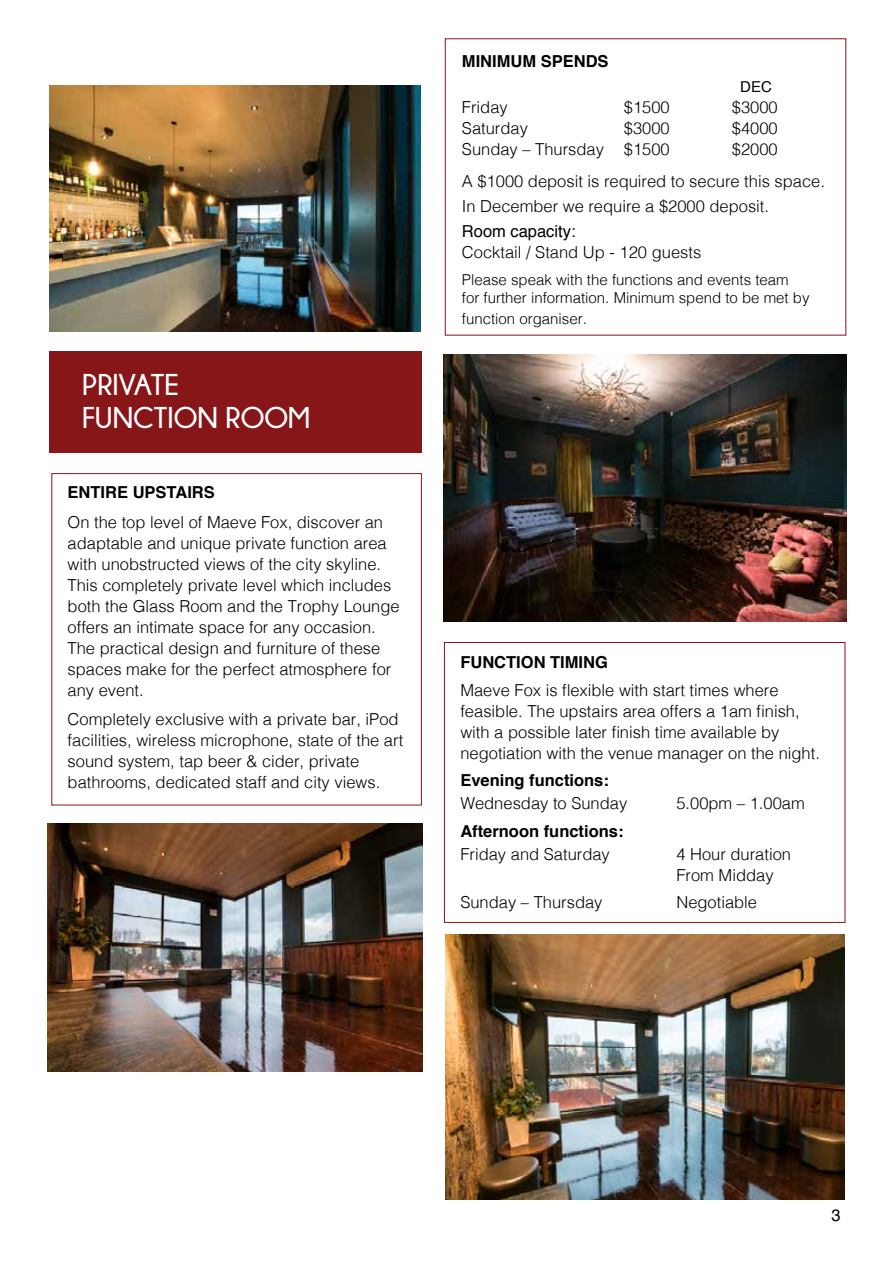
<style>
.page{position:relative;width:893px;height:1263px;background:#fff}
.page>*{position:absolute;margin:0;border:0;box-sizing:border-box;transform-origin:0 0}
.t1{font:700 30px/33px "Champagne&Limousines";color:#fff}
.t2{font:300 16.5px/21px "Helvetica";color:#000}
.t3{font:700 16.5px "Helvetica";color:#000}
.t4{font:16.5px "Helvetica";color:#000}
.t5{font:300 15px/18px "Helvetica";color:#000}
.t6{font:15px "Helvetica";color:#000}
</style>
<div class="page">
<div style="left:50px;top:351px;width:372px;height:102px;background:#871619"></div>
<div style="left:51px;top:473px;width:371px;height:332px;border:1px solid #871619"></div>
<div style="left:444px;top:642px;width:401px;height:281px;border:1px solid #871619"></div>
<img style="left:443px;top:354px;width:403px;height:268px">
<img style="left:49px;top:85px;width:372px;height:246px">
<img style="left:48px;top:823px;width:374px;height:249px">
<img style="left:445px;top:935px;width:399px;height:264px">
<h1 class="t1" style="left:82px;top:367px;width:229px">PRIVATE<br>FUNCTION ROOM</h1>
<p class="t3" style="left:68px;top:479px;width:149px">ENTIRE UPSTAIRS</p>
<p class="t2" style="left:68px;top:510px;width:333px">On the top level of Maeve Fox, discover an adaptable and unique private function area with unobstructed views of the city skyline.<br>This completely private level which includes both the Glass Room and the Trophy Lounge offers an intimate space for any occasion.<br>The practical design and furniture of these spaces make for the perfect atmosphere for any event.</p>
<p class="t2" style="left:68px;top:708px;width:337px">Completely exclusive with a private bar, iPod facilities, wireless microphone, state of the art sound system, tap beer &amp; cider, private bathrooms, dedicated staff and city views.</p>
<p class="t3" style="left:462px;top:47px;width:148px">MINIMUM SPENDS</p>
<p class="t6" style="left:740px;top:75px;width:33px">DEC</p>
<p class="t2" style="left:462px;top:95px;width:47px">Friday</p>
<p class="t2" style="left:624px;top:95px;width:47px">$1500</p>
<p class="t2" style="left:732px;top:95px;width:47px">$3000</p>
<p class="t2" style="left:462px;top:116px;width:68px">Saturday</p>
<p class="t2" style="left:624px;top:116px;width:47px">$3000</p>
<p class="t2" style="left:732px;top:116px;width:47px">$4000</p>
<p class="t2" style="left:462px;top:137px;width:209px">Sunday – Thursday $1500</p>
<p class="t2" style="left:462px;top:132px;width:365px;line-height:31.7px;text-indent:270px">$2000<br>A $1000 deposit is required to secure this space.</p>
<p class="t2" style="left:462px;top:194px;width:309px">In December we require a $2000 deposit.</p>
<p class="t4" style="left:462px;top:218px;width:115px">Room capacity:</p>
<p class="t2" style="left:462px;top:240px;width:241px">Cocktail / Stand Up - 120 guests</p>
<p class="t5" style="left:462px;top:269px;width:349px">Please speak with the functions and events team for further information. Minimum spend to be met by</p>
<p class="t5" style="left:462px;top:308px;width:127px">function organiser.</p>
<p class="t3" style="left:460px;top:649px;width:149px">FUNCTION TIMING</p>
<p class="t2" style="left:460px;top:678px;width:361px">Maeve Fox is flexible with start times where feasible. The upstairs area offers a 1am finish, with a possible later finish time available by negotiation with the venue manager on the night.</p>
<p class="t3" style="left:460px;top:767px;width:150px">Evening functions:</p>
<p class="t2" style="left:460px;top:792px;width:168px">Wednesday to Sunday</p>
<p class="t2" style="left:676px;top:792px;width:130px">5.00pm – 1.00am</p>
<p class="t3" style="left:460px;top:817px;width:165px">Afternoon functions:</p>
<p class="t2" style="left:460px;top:842px;width:151px">Friday and Saturday</p>
<p class="t2" style="left:676px;top:842px;width:116px">4 Hour duration<br>From Midday</p>
<p class="t2" style="left:460px;top:891px;width:144px">Sunday – Thursday</p>
<p class="t2" style="left:676px;top:891px;width:82px">Negotiable</p>
<p class="t4" style="left:831px;top:1202px;width:11px">3</p>
</div>
